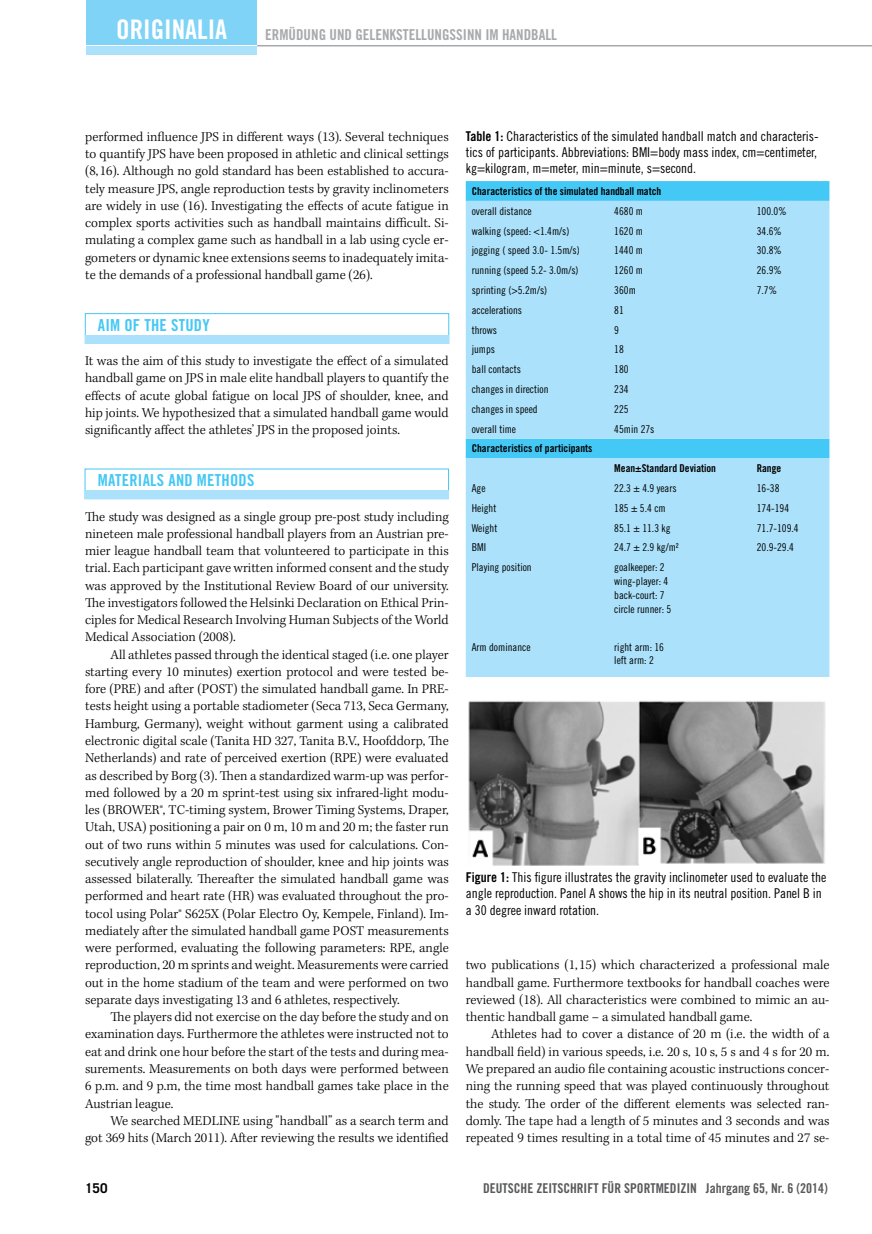
<style>
.page{position:relative;width:872px;height:1234px;background:#fff}
.page>*{position:absolute;margin:0;border:0;box-sizing:border-box;transform-origin:0 0}
.t1{font:27px "Trade Gothic LT Std Bd Cn 20";color:#fff}
.t2{font:16.5px "Trade Gothic LT Std Bd Cn 20";letter-spacing:.015em;color:#44c8f5}
.t3{font:15px "Trade Gothic LT Std Bd Cn 20";color:#a7a9ac}
.t4{font:300 13.8px/17.2px "Kepler Std";color:#000;text-align:justify}
.t5{font:13.5px/16.2px "Trade Gothic LT Std Cn 18";color:#000;text-align:justify}
.t6{font:13.5px "Trade Gothic LT Std Bd Cn 20";color:#58595b}
.t7{font:700 13.5px "Trade Gothic LT Std";color:#000}
.t8{font:10.8px/13.8px "Trade Gothic LT Std Cn 18";color:#000}
.t9{font:10.8px "Trade Gothic LT Std Bd Cn 20";color:#000}
.s1{font-family:"Trade Gothic LT Std Bd Cn 20"}
</style>
<div class="page">
<div style="left:86px;top:0;width:171px;height:46px;background:#7ed3f7"></div>
<hr style="left:85px;top:45px;width:173px;height:1px;background:#fff">
<hr style="left:257px;top:45px;width:615px;height:1px;background:#a7a9ac">
<div style="left:86px;top:47px;width:171px;height:8px;background:#abe1fa"></div>
<img style="left:468px;top:701px;width:358px;height:165px">
<svg style="left:466px;top:181px;width:363px;height:20px;background:#46c8f5"></svg>
<div style="left:466px;top:201px;width:363px;height:475px;background:#abe1fa"></div>
<div style="left:85px;top:313px;width:364px;height:30px;border:1px solid #44c8f5"></div>
<div style="left:85px;top:335px;width:364px;height:9px;background:#abe1fa"></div>
<div style="left:85px;top:490px;width:364px;height:9px;background:#abe1fa"></div>
<h1 class="t1" style="left:116px;top:13px;width:112px">ORIGINALIA</h1>
<p class="t3" style="left:265px;top:25px;width:293px">ERMÜDUNG UND GELENKSTELLUNGSSINN IM HANDBALL</p>
<p class="t4" style="left:85px;top:128px;width:365px">performed influence JPS in different ways (13). Several techniques to quantify JPS have been proposed in athletic and clinical settings (8,16). Although no gold standard has been established to accura&shy;tely measure JPS, angle reproduction tests by gravity inclinometers are widely in use (16). Investigating the effects of acute fatigue in complex sports activities such as handball maintains difficult. Si&shy;mulating a complex game such as handball in a lab using cycle er&shy;gometers or dynamic knee extensions seems to inadequately imita&shy;te the demands of a professional handball game (26).</p>
<p class="t2" style="left:98px;top:315px;width:113px">AIM OF THE STUDY</p>
<p class="t4" style="left:85px;top:353px;width:365px">It was the aim of this study to investigate the effect of a simulated handball game on JPS in male elite handball players to quantify the effects of acute global fatigue on local JPS of shoulder, knee, and hip joints. We hypothesized that a simulated handball game would significantly affect the athletes’ JPS in the proposed joints.</p>
<p class="t2" style="left:98px;top:470px;width:158px">MATERIALS AND METHODS</p>
<p class="t4" style="left:85px;top:508px;width:365px">The study was designed as a single group pre-post study including nineteen male professional handball players from an Austrian pre&shy;mier league handball team that volunteered to participate in this trial. Each participant gave written informed consent and the study was approved by the Institutional Review Board of our university.<br>The investigators followed the Helsinki Declaration on Ethical Prin&shy;ciples for Medical Research Involving Human Subjects of the World Medical Association (2008).</p>
<p class="t4" style="left:85px;top:646px;width:365px;text-indent:26px">All athletes passed through the identical staged (i.e. one player starting every 10 minutes) exertion protocol and were tested be&shy;fore (PRE) and after (POST) the simulated handball game. In PRE&shy;tests height using a portable stadiometer (Seca 713, Seca Germany, Hamburg, Germany), weight without garment using a calibrated electronic digital scale (Tanita HD 327, Tanita B.V., Hoofddorp, The Netherlands) and rate of perceived exertion (RPE) were evaluated as described by Borg (3). Then a standardized warm-up was perfor&shy;med followed by a 20 m sprint-test using six infrared-light modu&shy;les (BROWER®, TC-timing system, Brower Timing Systems, Draper, Utah, USA) positioning a pair on 0 m, 10 m and 20 m; the faster run out of two runs within 5 minutes was used for calculations. Con&shy;secutively angle reproduction of shoulder, knee and hip joints was assessed bilaterally. Thereafter the simulated handball game was performed and heart rate (HR) was evaluated throughout the pro&shy;tocol using Polar® S625X (Polar Electro Oy, Kempele, Finland). Im&shy;mediately after the simulated handball game POST measurements were performed, evaluating the following parameters: RPE, angle reproduction, 20 m sprints and weight. Measurements were carried out in the home stadium of the team and were performed on two separate days investigating 13 and 6 athletes, respectively.</p>
<p class="t4" style="left:85px;top:1008px;width:365px;text-indent:26px">The players did not exercise on the day before the study and on examination days. Furthermore the athletes were instructed not to eat and drink one hour before the start of the tests and during mea&shy;surements. Measurements on both days were performed between 6 p.m. and 9 p.m, the time most handball games take place in the Austrian league.</p>
<p class="t4" style="left:85px;top:1112px;width:365px;text-align:right">We searched MEDLINE using "handball” as a search term and<br>got 369 hits (March 2011). After reviewing the results we identified</p>
<p class="t5" style="left:466px;top:128px;width:354px"><span class="s1">Table 1:</span> Characteristics of the simulated handball match and characteris&shy;tics of participants. Abbreviations: BMI=body mass index, cm=centimeter, kg=kilogram, m=meter, min=minute, s=second.</p>
<p class="t9" style="left:472px;top:184px;width:191px">Characteristics of the simulated handball match</p>
<p class="t8" style="left:472px;top:204px;width:61px">overall distance</p>
<p class="t8" style="left:614px;top:204px;width:30px">4680 m</p>
<p class="t8" style="left:756px;top:204px;width:31px">100.0%</p>
<p class="t8" style="left:472px;top:223px;width:99px">walking (speed: &lt;1.4m/s)</p>
<p class="t8" style="left:614px;top:223px;width:30px">1620 m</p>
<p class="t8" style="left:756px;top:223px;width:27px">34.6%</p>
<p class="t8" style="left:472px;top:243px;width:109px">jogging ( speed 3.0- 1.5m/s)</p>
<p class="t8" style="left:614px;top:243px;width:30px">1440 m</p>
<p class="t8" style="left:756px;top:243px;width:27px">30.8%</p>
<p class="t8" style="left:472px;top:263px;width:108px">running (speed 5.2- 3.0m/s)</p>
<p class="t8" style="left:614px;top:263px;width:30px">1260 m</p>
<p class="t8" style="left:756px;top:263px;width:27px">26.9%</p>
<p class="t8" style="left:472px;top:283px;width:77px">sprinting (&gt;5.2m/s)</p>
<p class="t8" style="left:614px;top:283px;width:23px">360m</p>
<p class="t8" style="left:756px;top:283px;width:22px">7.7%</p>
<p class="t8" style="left:472px;top:303px;width:52px">accelerations</p>
<p class="t8" style="left:614px;top:303px;width:11px">81</p>
<p class="t8" style="left:472px;top:322px;width:27px">throws</p>
<p class="t8" style="left:614px;top:322px;width:6px">9</p>
<p class="t8" style="left:472px;top:342px;width:25px">jumps</p>
<p class="t8" style="left:614px;top:342px;width:11px">18</p>
<p class="t8" style="left:472px;top:362px;width:51px">ball contacts</p>
<p class="t8" style="left:614px;top:362px;width:16px">180</p>
<p class="t8" style="left:472px;top:382px;width:78px">changes in direction</p>
<p class="t8" style="left:614px;top:382px;width:16px">234</p>
<p class="t8" style="left:472px;top:402px;width:67px">changes in speed</p>
<p class="t8" style="left:614px;top:402px;width:16px">225</p>
<p class="t8" style="left:472px;top:421px;width:46px">overall time</p>
<p class="t8" style="left:614px;top:421px;width:42px">45min 27s</p>
<p class="t9" style="left:472px;top:442px;width:122px">Characteristics of participants</p>
<p class="t9" style="left:614px;top:461px;width:103px">Mean±Standard Deviation</p>
<p class="t9" style="left:756px;top:461px;width:26px">Range</p>
<p class="t8" style="left:472px;top:481px;width:15px">Age</p>
<p class="t8" style="left:614px;top:481px;width:64px">22.3 ± 4.9 years</p>
<p class="t8" style="left:756px;top:481px;width:24px">16-38</p>
<p class="t8" style="left:472px;top:501px;width:26px">Height</p>
<p class="t8" style="left:614px;top:501px;width:53px">185 ± 5.4 cm</p>
<p class="t8" style="left:756px;top:501px;width:34px">174-194</p>
<p class="t8" style="left:472px;top:520px;width:27px">Weight</p>
<p class="t8" style="left:614px;top:520px;width:58px">85.1 ± 11.3 kg</p>
<p class="t8" style="left:756px;top:520px;width:43px">71.7-109.4</p>
<p class="t8" style="left:472px;top:540px;width:16px">BMI</p>
<p class="t8" style="left:614px;top:540px;width:66px">24.7 ± 2.9 kg/m²</p>
<p class="t8" style="left:756px;top:540px;width:39px">20.9-29.4</p>
<p class="t8" style="left:472px;top:560px;width:61px">Playing position</p>
<p class="t8" style="left:614px;top:560px;width:58px">goalkeeper: 2 wing-player: 4 back-court: 7 circle runner: 5</p>
<p class="t8" style="left:472px;top:639px;width:60px">Arm dominance</p>
<p class="t8" style="left:614px;top:639px;width:51px">right arm: 16 left arm: 2</p>
<p class="t5" style="left:466px;top:868px;width:362px;text-align:left"><span class="s1">Figure 1:</span> This figure illustrates the gravity inclinometer used to evaluate the angle reproduction. Panel A shows the hip in its neutral position. Panel B in a 30 degree inward rotation.</p>
<p class="t4" style="left:466px;top:956px;width:365px">two publications (1,15) which characterized a professional male handball game. Furthermore textbooks for handball coaches were reviewed (18). All characteristics were combined to mimic an au&shy;thentic handball game – a simulated handball game.</p>
<p class="t4" style="left:466px;top:1025px;width:365px;text-indent:26px">Athletes had to cover a distance of 20 m (i.e. the width of a handball field) in various speeds, i.e. 20 s, 10 s, 5 s and 4 s for 20 m.<br>We prepared an audio file containing acoustic instructions concer&shy;ning the running speed that was played continuously throughout the study. The order of the different elements was selected ran&shy;domly. The tape had a length of 5 minutes and 3 seconds and was repeated 9 times resulting in a total time of 45 minutes and 27 se-</p>
<p class="t7" style="left:85px;top:1179px;width:24px">150</p>
<p class="t6" style="left:483px;top:1179px;width:346px">DEUTSCHE ZEITSCHRIFT FÜR SPORTMEDIZIN Jahrgang 65, Nr. 6 (2014)</p>
</div>
